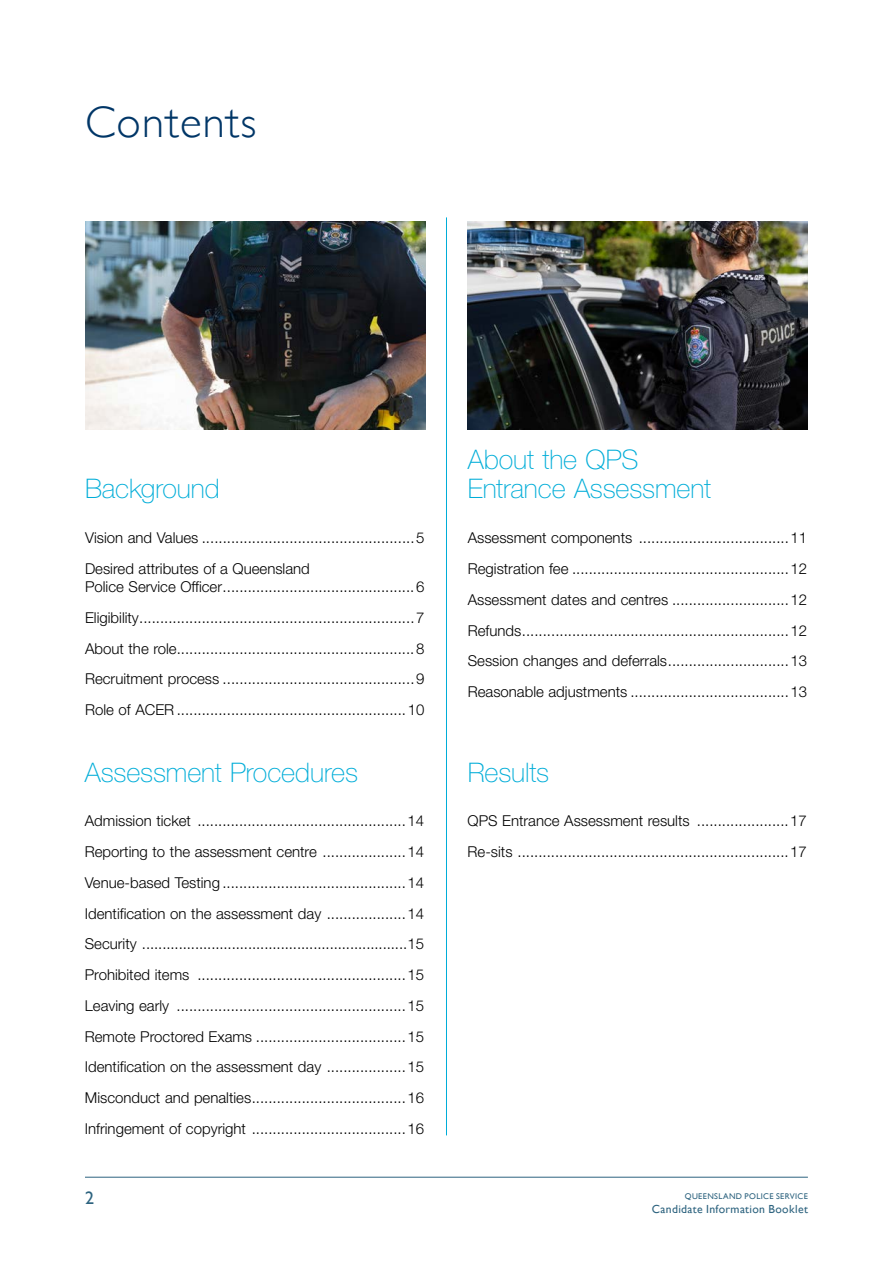
<style>
.page{position:relative;width:893px;height:1263px;background:#fff}
.page>*{position:absolute;margin:0;border:0;box-sizing:border-box;transform-origin:0 0}
.t1{font:300 45px "Gill Sans";letter-spacing:.025em;color:#003667}
.t2{font:100 27px/28.5px "Helvetica Neue LT Std";letter-spacing:-.005em;color:#00add8}
.t3{font:18px "Gill Sans";color:#2d637f}
.t4{font:300 15px/18px "Helvetica Neue LT Std";color:#000}
.t5{font:11.7px "Gill Sans";letter-spacing:.03em;color:#2d637f}
.t6{font:8.25px "Gill Sans";letter-spacing:.045em;color:#2d637f}
</style>
<div class="page">
<hr style="left:85px;top:1177px;width:723px;height:1px;background:#2d637f">
<img style="left:468px;top:222px;width:340px;height:208px">
<hr style="left:446px;top:217px;width:1px;height:918px;background:#00add8">
<img style="left:85px;top:221px;width:340px;height:209px">
<h1 class="t1" style="left:85px;top:87px;width:173px">Contents</h1>
<p class="t2" style="left:85px;top:474px;width:136px">Background</p>
<p class="t4" style="left:85px;top:529px;width:341px">Vision and Values ...................................................5</p>
<p class="t4" style="left:85px;top:559px;width:341px">Desired attributes of a Queensland<br>Police Service Officer..............................................6</p>
<p class="t4" style="left:85px;top:608px;width:341px">Eligibility..................................................................7</p>
<p class="t4" style="left:85px;top:639px;width:341px">About the role.........................................................8</p>
<p class="t4" style="left:85px;top:670px;width:341px">Recruitment process ..............................................9</p>
<p class="t4" style="left:85px;top:700px;width:341px">Role of ACER .......................................................10</p>
<p class="t2" style="left:468px;top:445px;width:245px">About the QPS<br>Entrance Assessment</p>
<p class="t4" style="left:468px;top:529px;width:341px">Assessment components ....................................11</p>
<p class="t4" style="left:468px;top:559px;width:341px">Registration fee ....................................................12</p>
<p class="t4" style="left:468px;top:590px;width:341px">Assessment dates and centres ............................12</p>
<p class="t4" style="left:468px;top:621px;width:341px">Refunds................................................................12</p>
<p class="t4" style="left:468px;top:652px;width:341px">Session changes and deferrals.............................13</p>
<p class="t4" style="left:468px;top:682px;width:341px">Reasonable adjustments ......................................13</p>
<p class="t2" style="left:85px;top:758px;width:275px">Assessment Procedures</p>
<p class="t2" style="left:468px;top:758px;width:83px">Results</p>
<p class="t4" style="left:85px;top:812px;width:341px">Admission ticket ..................................................14</p>
<p class="t4" style="left:85px;top:842px;width:341px">Reporting to the assessment centre ....................14</p>
<p class="t4" style="left:85px;top:873px;width:341px">Venue-based Testing ............................................14</p>
<p class="t4" style="left:85px;top:904px;width:341px">Identification on the assessment day ...................14</p>
<p class="t4" style="left:85px;top:935px;width:341px">Security .................................................................15</p>
<p class="t4" style="left:85px;top:965px;width:341px">Prohibited items ..................................................15</p>
<p class="t4" style="left:85px;top:996px;width:341px">Leaving early .......................................................15</p>
<p class="t4" style="left:85px;top:1027px;width:341px">Remote Proctored Exams ....................................15</p>
<p class="t4" style="left:85px;top:1058px;width:341px">Identification on the assessment day ...................15</p>
<p class="t4" style="left:85px;top:1088px;width:341px">Misconduct and penalties.....................................16</p>
<p class="t4" style="left:85px;top:1119px;width:341px">Infringement of copyright .....................................16</p>
<p class="t4" style="left:468px;top:812px;width:341px">QPS Entrance Assessment results ......................17</p>
<p class="t4" style="left:468px;top:842px;width:341px">Re-sits .................................................................17</p>
<p class="t3" style="left:85px;top:1187px;width:10px">2</p>
<p class="t6" style="left:685px;top:1191px;width:125px">QUEENSLAND POLICE SERVICE</p>
<p class="t5" style="left:652px;top:1202px;width:157px">Candidate Information Booklet</p>
</div>
